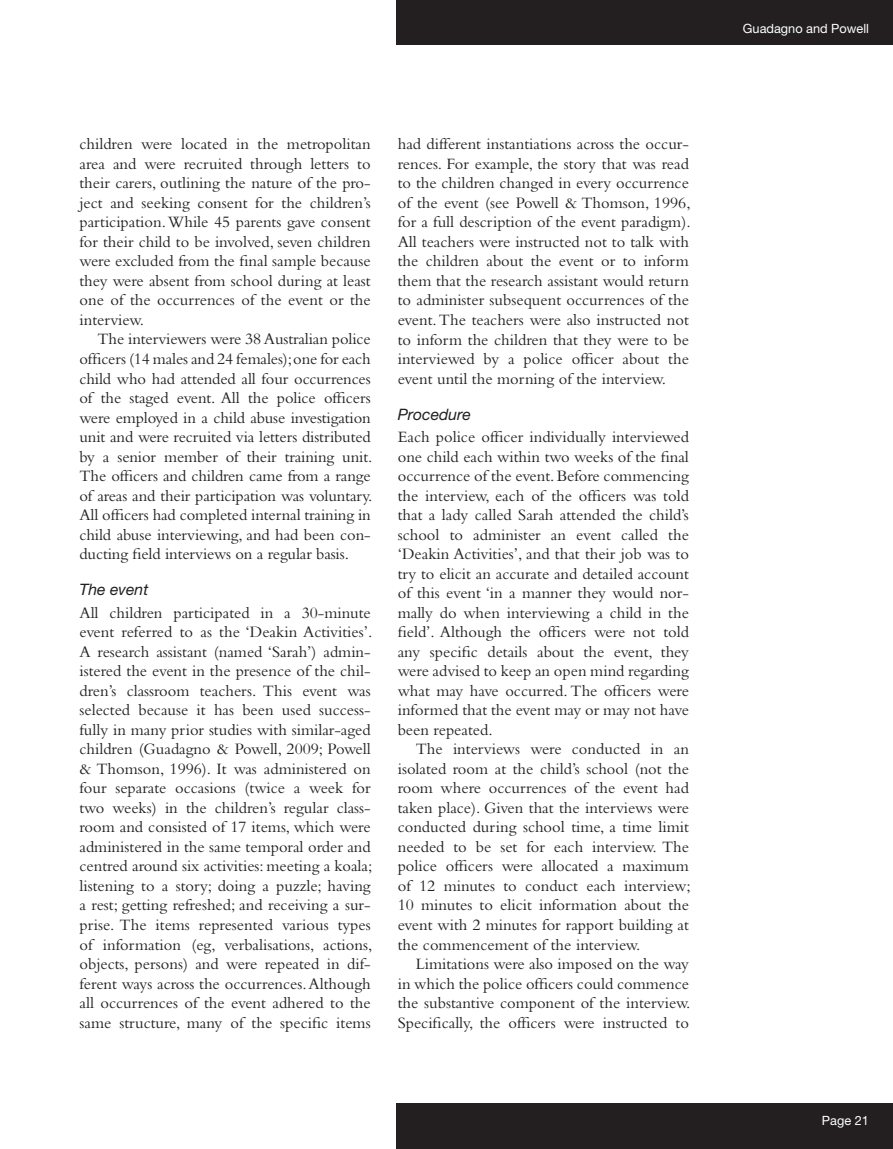
<style>
.page{position:relative;width:893px;height:1149px;background:#fff}
.page>*{position:absolute;margin:0;border:0;box-sizing:border-box;transform-origin:0 0}
.t1{font:16.5px/19.5px "Bembo";color:#231f20;text-align:justify}
.t2{font:italic 15.75px "Helvetica Neue";color:#231f20}
.t3{font:12.75px "Helvetica Neue";color:#fff}
</style>
<div class="page">
<div style="left:396px;top:0;width:497px;height:44px;background:#231f20"></div>
<div style="left:396px;top:1102px;width:497px;height:46px;background:#231f20"></div>
<p class="t1" style="left:80px;top:134px;width:293px">children were located in the metropolitan area and were recruited through letters to their carers, outlining the nature of the pro&shy;ject and seeking consent for the children’s participation. While 45 parents gave consent for their child to be involved, seven children were excluded from the final sample because they were absent from school during at least one of the occurrences of the event or the interview.</p>
<p class="t1" style="left:80px;top:329px;width:294px;text-indent:18px">The interviewers were 38 Australian police officers (14 males and 24 females); one for each child who had attended all four occurrences of the staged event. All the police officers were employed in a child abuse investigation unit and were recruited via letters distributed by a senior member of their training unit.<br>The officers and children came from a range of areas and their participation was voluntary.<br>All officers had completed internal training in child abuse interviewing, and had been con&shy;ducting field interviews on a regular basis.</p>
<p class="t2" style="left:80px;top:580px;width:70px">The event</p>
<p class="t1" style="left:80px;top:602px;width:294px">All children participated in a 30-minute event referred to as the ‘Deakin Activities’.<br>A research assistant (named ‘Sarah’) admin&shy;istered the event in the presence of the chil&shy;dren’s classroom teachers. This event was selected because it has been used success&shy;fully in many prior studies with similar-aged children (Guadagno &amp; Powell, 2009; Powell &amp; Thomson, 1996). It was administered on four separate occasions (twice a week for two weeks) in the children’s regular class&shy;room and consisted of 17 items, which were administered in the same temporal order and centred around six activities: meeting a koala; listening to a story; doing a puzzle; having a rest; getting refreshed; and receiving a sur&shy;prise. The items represented various types of information (eg, verbalisations, actions, objects, persons) and were repeated in dif&shy;ferent ways across the occurrences. Although all occurrences of the event adhered to the same structure, many of the specific items</p>
<p class="t1" style="left:398px;top:134px;width:294px">had different instantiations across the occur&shy;rences. For example, the story that was read to the children changed in every occurrence of the event (see Powell &amp; Thomson, 1996, for a full description of the event paradigm).<br>All teachers were instructed not to talk with the children about the event or to inform them that the research assistant would return to administer subsequent occurrences of the event. The teachers were also instructed not to inform the children that they were to be interviewed by a police officer about the event until the morning of the interview.</p>
<p class="t2" style="left:398px;top:404px;width:75px">Procedure</p>
<p class="t1" style="left:398px;top:426px;width:293px">Each police officer individually interviewed one child each within two weeks of the final occurrence of the event. Before commencing the interview, each of the officers was told that a lady called Sarah attended the child’s school to administer an event called the ‘Deakin Activities’, and that their job was to try to elicit an accurate and detailed account of this event ‘in a manner they would nor&shy;mally do when interviewing a child in the field’. Although the officers were not told any specific details about the event, they were advised to keep an open mind regarding what may have occurred. The officers were informed that the event may or may not have been repeated.</p>
<p class="t1" style="left:398px;top:738px;width:294px;text-indent:18px">The interviews were conducted in an isolated room at the child’s school (not the room where occurrences of the event had taken place). Given that the interviews were conducted during school time, a time limit needed to be set for each interview. The police officers were allocated a maximum of 12 minutes to conduct each interview; 10 minutes to elicit information about the event with 2 minutes for rapport building at the commencement of the interview.</p>
<p class="t1" style="left:398px;top:953px;width:294px;text-indent:18px">Limitations were also imposed on the way in which the police officers could commence the substantive component of the interview.<br>Specifically, the officers were instructed to</p>
<p class="t3" style="left:743px;top:21px;width:128px">Guadagno and Powell</p>
<p class="t3" style="left:822px;top:1112px;width:48px">Page 21</p>
</div>
